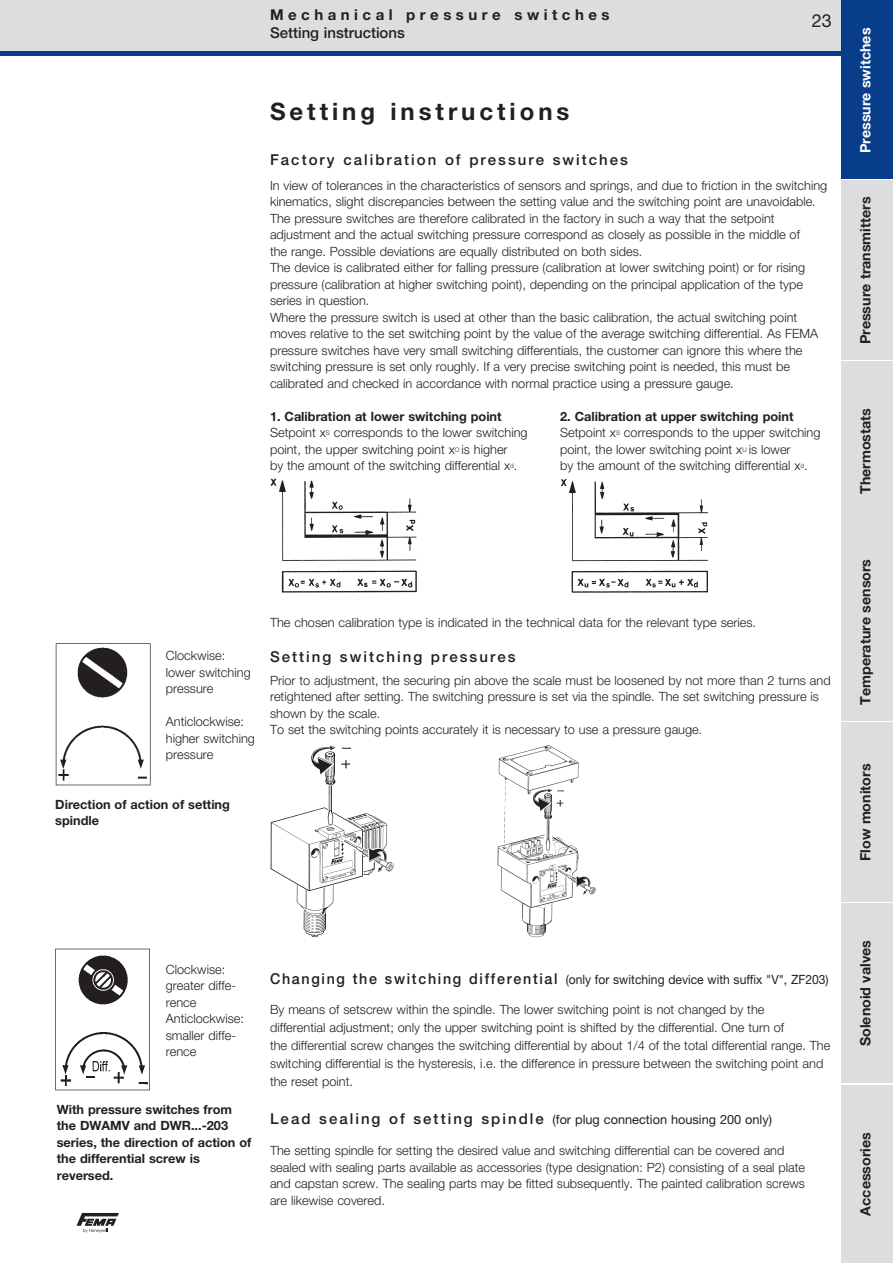
<style>
.page{position:relative;width:893px;height:1263px;background:#fff}
.page>*{position:absolute;margin:0;border:0;box-sizing:border-box;transform-origin:0 0}
.t1{font:700 24px "Helvetica Neue LT Pro";letter-spacing:.165em;color:#231f20}
.t2{font:18px "Helvetica Neue LT Pro";color:#231f20}
.t3{font:500 15px "Helvetica Neue LT Pro";letter-spacing:.135em;color:#231f20}
.t4{font:700 15px "Helvetica Neue LT Pro";letter-spacing:.3em;color:#231f20}
.t5{font:500 15px "Helvetica Neue LT Pro";color:#231f20}
.t6{font:700 14.25px "Helvetica Neue LT Pro";color:#231f20}
.t7{font:700 14.25px "Helvetica Neue LT Pro";color:#fff}
.t8{font:300 12.75px/16.5px "Helvetica Neue LT Pro";color:#231f20}
.t9{font:700 12.75px/16.5px "Helvetica Neue LT Pro";color:#231f20}
.t10{font:12.75px "Helvetica Neue LT Pro";color:#231f20;scale:.95 1}
.t11{font:12.75px "Helvetica Neue LT Pro";color:#231f20}
.s1{font-weight:500;font-size:15px}
</style>
<div class="page">
<div style="left:842px;top:1084px;width:51px;height:179px;background:#dcdddf"></div>
<div style="left:842px;top:0;width:51px;height:180px;background:#083e89"></div>
<div style="left:842px;top:180px;width:51px;height:181px;background:#dcdddf"></div>
<hr style="left:842px;top:360px;width:51px;height:2px;background:#fff">
<div style="left:842px;top:361px;width:51px;height:180px;background:#dcdddf"></div>
<div style="left:842px;top:542px;width:51px;height:180px;background:#dcdddf"></div>
<div style="left:842px;top:722px;width:51px;height:181px;background:#dcdddf"></div>
<hr style="left:842px;top:902px;width:51px;height:2px;background:#fff">
<div style="left:842px;top:903px;width:51px;height:180px;background:#dcdddf"></div>
<svg style="left:77px;top:1213px;width:42px;height:20px"></svg>
<div style="left:0;top:0;width:842px;height:51px;background:#dcdddf"></div>
<div style="left:812px;top:14px;width:19px;height:13px;background:#dcdddf"></div>
<hr style="left:0;top:51px;width:842px;height:4px;background:#083e89">
<img style="left:270px;top:478px;width:147px;height:115px">
<img style="left:561px;top:479px;width:147px;height:114px">
<img style="left:270px;top:745px;width:124px;height:193px">
<img style="left:497px;top:745px;width:99px;height:193px">
<img style="left:55px;top:643px;width:96px;height:142px">
<img style="left:55px;top:949px;width:95px;height:142px">
<p class="t4" style="left:270px;top:5px;width:341px">Mechanical pressure switches</p>
<p class="t5" style="left:270px;top:24px;width:136px">Setting instructions</p>
<h2 class="t2" style="left:812px;top:10px;width:22px">23</h2>
<h1 class="t1" style="left:270px;top:96px;width:301px">Setting instructions</h1>
<p class="t3" style="left:270px;top:151px;width:360px">Factory calibration of pressure switches</p>
<p class="t8" style="left:270px;top:177px;width:559px">In view of tolerances in the characteristics of sensors and springs, and due to friction in the switching kinematics, slight discrepancies between the setting value and the switching point are unavoidable.<br>The pressure switches are therefore calibrated in the factory in such a way that the setpoint adjustment and the actual switching pressure correspond as closely as possible in the middle of<br>the range. Possible deviations are equally distributed on both sides.<br>The device is calibrated either for falling pressure (calibration at lower switching point) or for rising pressure (calibration at higher switching point), depending on the principal application of the type series in question.<br>Where the pressure switch is used at other than the basic calibration, the actual switching point moves relative to the set switching point by the value of the average switching differential. As FEMA pressure switches have very small switching differentials, the customer can ignore this where the switching pressure is set only roughly. If a very precise switching point is needed, this must be calibrated and checked in accordance with normal practice using a pressure gauge.</p>
<p class="t9" style="left:270px;top:408px;width:233px">1. Calibration at lower switching point</p>
<p class="t9" style="left:560px;top:408px;width:235px">2. Calibration at upper switching point</p>
<p class="t8" style="left:270px;top:424px;width:259px">Setpoint x<sup>S</sup> corresponds to the lower switching</p>
<p class="t8" style="left:560px;top:424px;width:262px">Setpoint x<sup>S</sup> corresponds to the upper switching</p>
<p class="t8" style="left:270px;top:441px;width:239px">point, the upper switching point x<sup>O</sup> is higher</p>
<p class="t8" style="left:560px;top:441px;width:232px">point, the lower switching point x<sup>U</sup> is lower</p>
<p class="t8" style="left:270px;top:457px;width:249px">by the amount of the switching differential x<sup>d</sup>.</p>
<p class="t8" style="left:560px;top:457px;width:249px">by the amount of the switching differential x<sup>d</sup>.</p>
<p class="t8" style="left:166px;top:647px;width:86px">Clockwise: lower switching pressure</p>
<p class="t8" style="left:166px;top:713px;width:91px">Anticlockwise: higher switching pressure</p>
<p class="t9" style="left:55px;top:795px;width:176px">Direction of action of setting spindle</p>
<p class="t8" style="left:270px;top:614px;width:488px">The chosen calibration type is indicated in the technical data for the relevant type series.</p>
<p class="t3" style="left:270px;top:647px;width:247px">Setting switching pressures</p>
<p class="t8" style="left:270px;top:672px;width:562px">Prior to adjustment, the securing pin above the scale must be loosened by not more than 2 turns and retightened after setting. The switching pressure is set via the spindle. The set switching pressure is shown by the scale.<br>To set the switching points accurately it is necessary to use a pressure gauge.</p>
<p class="t7" style="left:856px;top:153px;width:127px;rotate:-90deg">Pressure switches</p>
<p class="t6" style="left:856px;top:344px;width:149px;rotate:-90deg">Pressure transmitters</p>
<p class="t6" style="left:856px;top:494px;width:88px;rotate:-90deg">Thermostats</p>
<p class="t6" style="left:856px;top:705px;width:147px;rotate:-90deg">Temperature sensors</p>
<p class="t6" style="left:856px;top:861px;width:99px;rotate:-90deg">Flow monitors</p>
<p class="t8" style="left:166px;top:960px;width:80px">Clockwise: greater diffe&shy;rence<br>Anticlockwise: smaller diffe&shy;rence</p>
<p class="t9" style="left:57px;top:1101px;width:196px">With pressure switches from the DWAMV and DWR...-203 series, the direction of action of the differential screw is reversed.</p>
<p class="t10" style="left:270px;top:972px;width:590px"><span class="s1">Changing the switching differential</span> (only for switching device with suffix "V", ZF203)</p>
<p class="t8" style="left:270px;top:1000px;width:562px;line-height:18px">By means of setscrew within the spindle. The lower switching point is not changed by the<br>differential adjustment; only the upper switching point is shifted by the differential. One turn of<br>the differential screw changes the switching differential by about 1/4 of the total differential range. The switching differential is the hysteresis, i.e. the difference in pressure between the switching point and the reset point.</p>
<p class="t11" style="left:270px;top:1111px;width:504px"><span class="s1">Lead sealing of setting spindle</span> (for plug connection housing 200 only)</p>
<p class="t8" style="left:270px;top:1142px;width:537px">The setting spindle for setting the desired value and switching differential can be covered and sealed with sealing parts available as accessories (type designation: P2) consisting of a seal plate and capstan screw. The sealing parts may be fitted subsequently. The painted calibration screws are likewise covered.</p>
<p class="t6" style="left:856px;top:1046px;width:108px;rotate:-90deg">Solenoid valves</p>
<p class="t6" style="left:856px;top:1215px;width:85px;rotate:-90deg">Accessories</p>
</div>
